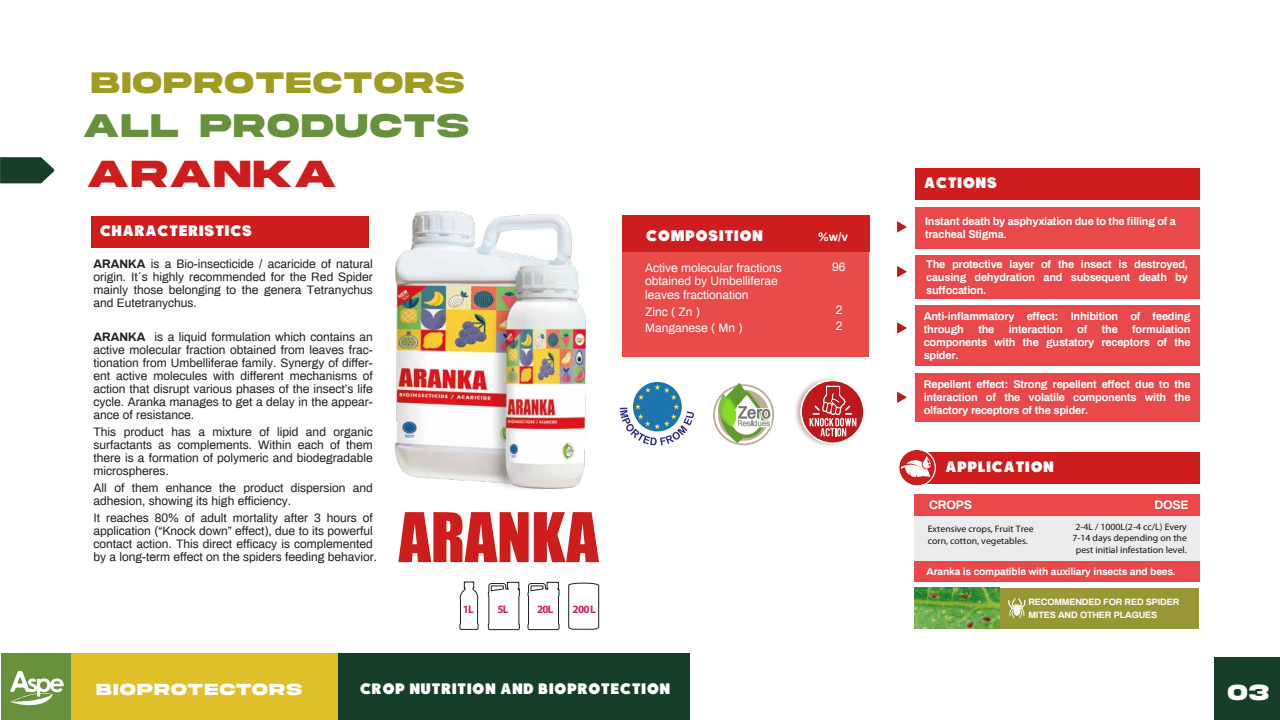
<style>
.page{position:relative;width:1280px;height:720px;background:#fff}
.page>*{position:absolute;margin:0;border:0;box-sizing:border-box;transform-origin:0 0}
.t1{font:700 40px "Akira Expanded Super";letter-spacing:.07em;color:#cd1d1d}
.t2{font:700 34.7px "Akira Expanded Super";letter-spacing:.07em;color:#67913d}
.t3{font:700 31.5px "Akira Expanded Super";letter-spacing:.07em;color:#a09c21}
.t4{font:700 23.1px "Akira Expanded Super";color:#fff}
.t5{font:700 17px "Akira Expanded Super";letter-spacing:.1em;color:#fff}
.t6{font:15.1px "RACE1 Brannt NCV";letter-spacing:.02em;color:#fff}
.t7{font:12px/13px "Archivo";color:#221e1e;text-align:justify}
.t8{font:12px/13.2px "Archivo";color:#fff}
.t9{font:700 12px "Archivo";letter-spacing:-.02em;color:#fff}
.t10{font:700 11.1px "Myriad Pro";letter-spacing:-.075em;color:#d81f5e}
.t11{font:700 11px/13px "Archivo";letter-spacing:-.02em;color:#fff;text-align:justify}
.t12{font:700 10px "Archivo";letter-spacing:-.02em;color:#fff}
.t13{font:9.4px/11.3px "Myriad Pro";color:#12110e;scale:1.04 1}
.t14{font:700 9px/12.3px "Archivo";letter-spacing:-.02em;color:#fff}
.s1{font-weight:700}
</style>
<div class="page">
<div style="left:71px;top:654px;width:270px;height:66px;background:#e0c12c"></div>
<div style="left:338px;top:654px;width:352px;height:66px;background:#163e28"></div>
<div style="left:1px;top:654px;width:70px;height:66px;background:#67913d"></div>
<div style="left:1214px;top:657px;width:66px;height:63px;background:#163e28"></div>
<svg style="left:10px;top:671px;width:54px;height:34px"></svg>
<svg style="left:0;top:157px;width:54px;height:26px"></svg>
<div style="left:91px;top:216px;width:278px;height:32px;background:#cd1d1d"></div>
<div style="left:916px;top:168px;width:284px;height:32px;background:#cd1d1d"></div>
<div style="left:916px;top:452px;width:284px;height:32px;background:#cd1d1d"></div>
<svg style="left:398px;top:512px;width:201px;height:50px"></svg>
<div style="left:623px;top:215px;width:246px;height:142px;background:#e94a4a"></div>
<div style="left:623px;top:215px;width:246px;height:36px;background:#cd1d1d"></div>
<div style="left:915px;top:208px;width:285px;height:41px;background:#e9494a"></div>
<div style="left:915px;top:255px;width:285px;height:44px;background:#e9494a"></div>
<div style="left:915px;top:305px;width:285px;height:60px;background:#e9494a"></div>
<div style="left:915px;top:373px;width:285px;height:49px;background:#e9494a"></div>
<svg style="left:897px;top:221px;width:10px;height:12px"></svg>
<svg style="left:897px;top:266px;width:10px;height:11px"></svg>
<svg style="left:897px;top:322px;width:10px;height:12px"></svg>
<svg style="left:897px;top:392px;width:10px;height:11px"></svg>
<svg style="left:568px;top:583px;width:31px;height:47px"></svg>
<svg style="left:527px;top:582px;width:33px;height:48px"></svg>
<svg style="left:459px;top:581px;width:20px;height:49px"></svg>
<svg style="left:488px;top:582px;width:32px;height:48px"></svg>
<img style="left:774px;top:378px;width:73px;height:68px">
<svg style="left:801px;top:380px;width:63px;height:63px"></svg>
<div style="left:800px;top:380px;width:65px;height:64px;border:2px solid #fff;border-radius:50%"></div>
<svg style="left:810px;top:386px;width:46px;height:50px;background:#cd5154"></svg>
<svg style="left:713px;top:383px;width:61px;height:62px"></svg>
<svg style="left:620px;top:384px;width:74px;height:61px"></svg>
<div style="left:914px;top:494px;width:286px;height:72px;background:#ececec"></div>
<div style="left:914px;top:494px;width:286px;height:22px;background:#e9494a"></div>
<div style="left:914px;top:588px;width:285px;height:41px;background:#979735"></div>
<svg style="left:1009px;top:609px;width:16px;height:9px"></svg>
<svg style="left:1008px;top:598px;width:17px;height:11px"></svg>
<img style="left:914px;top:588px;width:86px;height:41px">
<div style="left:914px;top:562px;width:286px;height:20px;background:#e9494a"></div>
<svg style="left:899px;top:450px;width:37px;height:36px"></svg>
<img style="left:394px;top:210px;width:192px;height:280px">
<h3 class="t3" style="left:92px;top:67px;width:374px">BIOPROTECTORS</h3>
<h2 class="t2" style="left:83px;top:109px;width:387px">ALL PRODUCTS</h2>
<h1 class="t1" style="left:87px;top:155px;width:250px">ARANKA</h1>
<p class="t6" style="left:100px;top:223px;width:154px">CHARACTERISTICS</p>
<p class="t7" style="left:94px;top:256px;width:281px"><span class="s1">ARANKA</span> is a Bio-insecticide / acaricide of natural origin. It´s highly recommended for the Red Spider mainly those belonging to the genera Tetranychus and Eutetranychus.</p>
<p class="t7" style="left:94px;top:329px;width:281px"><span class="s1">ARANKA</span> is a liquid formulation which contains an active molecular fraction obtained from leaves frac&shy;tionation from Umbelliferae family. Synergy of differ&shy;ent active molecules with different mechanisms of action that disrupt various phases of the insect’s life cycle. Aranka manages to get a delay in the appear&shy;ance of resistance.</p>
<p class="t7" style="left:94px;top:424px;width:281px">This product has a mixture of lipid and organic surfactants as complements. Within each of them there is a formation of polymeric and biodegradable microspheres.</p>
<p class="t7" style="left:94px;top:480px;width:281px">All of them enhance the product dispersion and adhesion, showing its high efficiency.</p>
<p class="t7" style="left:94px;top:510px;width:285px;text-align:left">It reaches 80% of adult mortality after 3 hours of application (“Knock down” effect), due to its powerful contact action. This direct efficacy is complemented by a long-term effect on the spiders feeding behavior.</p>
<p class="t10" style="left:463px;top:602px;width:13px">1L</p>
<p class="t10" style="left:498px;top:602px;width:13px">5L</p>
<p class="t10" style="left:537px;top:602px;width:18px">20L</p>
<p class="t10" style="left:573px;top:602px;width:25px">200 L</p>
<p class="t6" style="left:646px;top:227px;width:119px">COMPOSITION</p>
<p class="t9" style="left:818px;top:228px;width:32px">%w/v</p>
<p class="t8" style="left:645px;top:261px;width:138px">Active molecular fractions obtained by Umbelliferae leaves fractionation</p>
<p class="t8" style="left:645px;top:303px;width:99px;line-height:15.9px">Zinc ( Zn )<br>Manganese ( Mn )</p>
<p class="t8" style="left:832px;top:260px;width:15px">96</p>
<p class="t8" style="left:836px;top:302px;width:8px;line-height:15.5px">2<br>2</p>
<p class="t6" style="left:924px;top:175px;width:75px">ACTIONS</p>
<p class="t11" style="left:925px;top:214px;width:252px">Instant death by asphyxiation due to the filling of a tracheal Stigma.</p>
<p class="t11" style="left:926px;top:257px;width:263px">The protective layer of the insect is destroyed, causing dehydration and subsequent death by suffocation.</p>
<p class="t11" style="left:924px;top:309px;width:268px">Anti-inflammatory effect: Inhibition of feeding through</p>
<p class="t11" style="left:924px;top:322px;width:268px;text-indent:208px">formulation components with the gustatory receptors of the spider.</p>
<p class="t11" style="left:924px;top:378px;width:268px">Repellent effect: Strong repellent effect due to the interaction of the volatile components with the olfactory receptors of the spider.</p>
<p class="t11" style="left:978px;top:322px;width:18px">the</p>
<p class="t11" style="left:1009px;top:322px;width:56px">interaction</p>
<p class="t11" style="left:1077px;top:322px;width:12px">of</p>
<p class="t11" style="left:1102px;top:322px;width:18px">the</p>
<p class="t6" style="left:945px;top:458px;width:111px">APPLICATION</p>
<p class="t9" style="left:929px;top:497px;width:44px">CROPS</p>
<p class="t9" style="left:1155px;top:497px;width:36px">DOSE</p>
<p class="t13" style="left:928px;top:523px;width:103px">Extensive crops, Fruit Tree corn, cotton, vegetables.</p>
<p class="t13" style="left:1072px;top:521px;width:112px;text-align:center">2-4L / 1000L(2-4 cc/L) Every<br>7-14 days depending on the pest initial infestation level.</p>
<p class="t12" style="left:927px;top:565px;width:251px">Aranka is compatible with auxiliary insects and bees.</p>
<p class="t14" style="left:1028px;top:596px;width:153px">RECOMMENDED FOR RED SPIDER<br>MITES AND OTHER PLAGUES</p>
<h3 class="t5" style="left:97px;top:682px;width:207px">BIOPROTECTORS</h3>
<p class="t6" style="left:360px;top:680px;width:312px">CROP NUTRITION AND BIOPROTECTION</p>
<h3 class="t4" style="left:1228px;top:681px;width:43px">03</h3>
</div>
